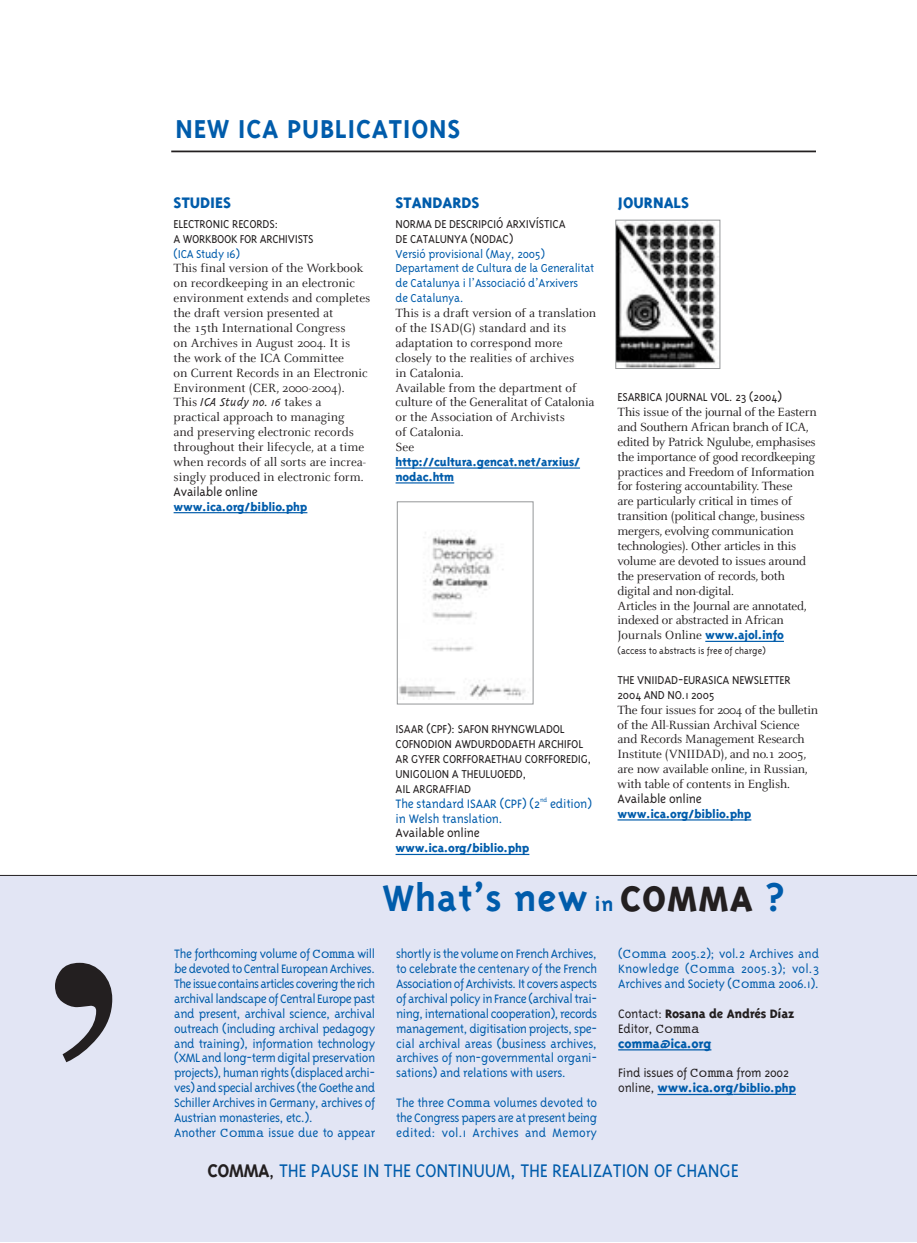
<style>
.page{position:relative;width:917px;height:1243px;background:#fff}
.page>*{position:absolute;margin:0;border:0;box-sizing:border-box;transform-origin:0 0}
.t1{font:407.05px "Times";color:#231f20}
.t2{font:700 42px "Triplex";letter-spacing:.025em;color:#005cab}
.t3{font:700 29.75px "Triplex";letter-spacing:.025em;color:#005cab}
.t4{font:300 21px "Triplex";letter-spacing:-.015em;color:#005cab}
.t5{font:800 17.5px "Triplex";color:#005cab}
.t6{font:300 14px/14.7px "Triplex";letter-spacing:-.03em;color:#005cab;text-align:justify}
.t7{font:300 14px/14.7px "Triplex";letter-spacing:-.015em;color:#231f20}
.t8{font:800 14px/14.7px "Triplex";letter-spacing:-.015em;color:#231f20}
.t9{font:13.3px/14.7px "Celeste";letter-spacing:-.015em;color:#231f20}
.t10{font:300 13.3px/14.7px "Triplex";letter-spacing:-.015em;color:#231f20}
.t11{font:300 13.3px/14.7px "Triplex";letter-spacing:-.015em;color:#005cab}
.t12{font:800 13.3px/15px "Triplex";letter-spacing:-.015em;color:#005cab}
.t13{font:italic 300 13.3px "Triplex";color:#231f20}
.t14{font:300 10.5px "Triplex";letter-spacing:-.005em;color:#231f20}
.s1{font-family:"Celeste";font-weight:400;font-style:normal}
.s2{font-size:14px}
.s3{font-family:"Triplex";font-weight:800;color:#005cab}
.s4{font-size:22.4px}
.s5{font-weight:800;font-size:40.6px;color:#231f20}
.s6{font-size:40.6px}
.s7{font-family:"Courier";font-weight:400}
.s8{font-weight:300}
.s9{color:#005cab}
.s10{font-weight:800;color:#005cab}
.s11{font-weight:800;font-size:13.3px;color:#005cab}
.s12{font-weight:700;color:#231f20}
.s13{color:#231f20}
</style>
<div class="page">
<hr style="left:174px;top:512px;width:133px;height:1px;background:#005cab">
<hr style="left:396px;top:467px;width:184px;height:1px;background:#005cab">
<hr style="left:396px;top:482px;width:58px;height:1px;background:#005cab">
<hr style="left:396px;top:854px;width:133px;height:1px;background:#005cab">
<hr style="left:705px;top:641px;width:79px;height:1px;background:#005cab">
<hr style="left:618px;top:819px;width:133px;height:1px;background:#005cab">
<img style="left:618px;top:222px;width:100px;height:145px">
<div style="left:616px;top:220px;width:104px;height:149px;border:1px solid #949698"></div>
<hr style="left:171px;top:150px;width:645px;height:2px;background:#231f20">
<div style="left:0;top:875px;width:917px;height:367px;background:#e2e5f4"></div>
<hr style="left:618px;top:1049px;width:93px;height:1px;background:#005cab">
<hr style="left:657px;top:1093px;width:76px;height:2px;background:#005cab">
<hr style="left:733px;top:1093px;width:63px;height:2px;background:#005cab">
<img style="left:399px;top:532px;width:127px;height:167px">
<div style="left:397px;top:501px;width:137px;height:203px;border:1px solid #949698"></div>
<h1 class="t1" style="left:17px;top:932px;width:137px">’</h1>
<h3 class="t3" style="left:176px;top:117px;width:287px">NEW ICA PUBLICATIONS</h3>
<h3 class="t5" style="left:174px;top:195px;width:59px">STUDIES</h3>
<p class="t10" style="left:174px;top:217px;width:142px">ELECTRONIC RECORDS:<br>A WORKBOOK FOR ARCHIVISTS</p>
<p class="t11" style="left:174px;top:247px;width:68px">(ICA Study 16)</p>
<p class="t9" style="left:174px;top:262px;width:198px">This final version of the Workbook on recordkeeping in an electronic environment extends and completes the draft version presented at<br>the 15th International Congress<br>on Archives in August 2004. It is the work of the ICA Committee<br>on Current Records in an Electronic<br>Environment (CER, 2000-2004).</p>
<p class="t13" style="left:174px;top:397px;width:149px"><span class="s1">This</span> ICA Study no. 16 <span class="s1">takes a</span></p>
<p class="t9" style="left:174px;top:411px;width:194px">practical approach to managing and preserving electronic records throughout their lifecycle, at a time when records of all sorts are increa&shy;singly produced in electronic form.</p>
<p class="t7" style="left:174px;top:485px;width:86px">Available online</p>
<p class="t12" style="left:174px;top:500px;width:135px">www.ica.org/biblio.php</p>
<h3 class="t5" style="left:396px;top:195px;width:85px">STANDARDS</h3>
<p class="t10" style="left:396px;top:217px;width:172px">NORMA DE DESCRIPCIÓ ARXIVÍSTICA<br>DE CATALUNYA (NODAC)</p>
<p class="t11" style="left:396px;top:247px;width:200px">Versió provisional (May, 2005)<br>Departament de Cultura de la Generalitat de Catalunya i l’Associació d’Arxivers<br>de Catalunya.</p>
<p class="t9" style="left:396px;top:307px;width:202px">This is a draft version of a translation of the ISAD(G) standard and its adaptation to correspond more closely to the realities of archives<br>in Catalonia.<br>Available from the department of culture of the Generalitat of Catalonia or the Association of Archivists<br>of Catalonia.<br>See</p>
<p class="t12" style="left:396px;top:455px;width:186px">http://cultura.gencat.net/arxius/ nodac.htm</p>
<p class="t10" style="left:396px;top:722px;width:197px">ISAAR (CPF): SAFON RHYNGWLADOL<br>COFNODION AWDURDODAETH ARCHIFOL<br>AR GYFER CORFFORAETHAU CORFFOREDIG,<br>UNIGOLION A THEULUOEDD,<br>AIL ARGRAFFIAD</p>
<p class="t6" style="left:396px;top:797px;width:198px">The standard ISAAR (CPF) (2<sup>nd</sup> edition) in Welsh translation.</p>
<p class="t7" style="left:396px;top:826px;width:86px">Available online</p>
<p class="t12" style="left:396px;top:841px;width:135px">www.ica.org/biblio.php</p>
<h3 class="t5" style="left:618px;top:195px;width:73px">JOURNALS</h3>
<p class="t10" style="left:618px;top:390px;width:166px">ESARBICA JOURNAL VOL. 23 (2004<span class="s2">)</span></p>
<p class="t9" style="left:618px;top:406px;width:201px">This issue of the journal of the Eastern and Southern African branch of ICA, edited by Patrick Ngulube, emphasises the importance of good recordkeeping practices and Freedom of Information for fostering accountability. These<br>are particularly critical in times of transition (political change, business mergers, evolving communication technologies). Other articles in this volume are devoted to issues around the preservation of records, both digital and non-digital.<br>Articles in the Journal are annotated, indexed or abstracted in African Journals Online <span class="s3">www.ajol.info</span></p>
<p class="t14" style="left:618px;top:646px;width:150px">(access to abstracts is free of charge)</p>
<p class="t10" style="left:618px;top:673px;width:175px">THE VNIIDAD-EURASICA NEWSLETTER<br>2004 AND NO.1 2005</p>
<p class="t9" style="left:618px;top:703px;width:202px">The four issues for 2004 of the bulletin of the All-Russian Archival Science and Records Management Research Institute (VNIIDAD), and no.1 2005, are now available online, in Russian, with table of contents in English.</p>
<p class="t7" style="left:618px;top:792px;width:86px">Available online</p>
<p class="t12" style="left:618px;top:807px;width:135px">www.ica.org/biblio.php</p>
<h2 class="t2" style="left:383px;top:881px;width:403px">What’s new <span class="s4">in</span> <span class="s5">COMMA</span> <span class="s6">?</span></h2>
<p class="t6" style="left:174px;top:947px;width:202px;text-align:left">The forthcoming volume of <span class="s7">Comma</span> will be devoted to Central European Archives.<br>The issue contains articles covering the rich archival landscape of Central Europe past and present, archival science, archival outreach (including archival pedagogy and training), information technology (XML and long-term digital preservation projects), human rights (displaced archi&shy;ves) and special archives (the Goethe and Schiller Archives in Germany, archives of Austrian monasteries, etc.).<br>Another <span class="s7">Comma</span> issue due to appear</p>
<p class="t6" style="left:396px;top:947px;width:202px">shortly is the volume on French Archives, to celebrate the centenary of the French Association of Archivists. It covers aspects of archival policy in France (archival trai&shy;ning, international cooperation), records management, digitisation projects, spe&shy;cial archival areas (business archives, archives of non-governmental organi&shy;sations) and relations with users.</p>
<p class="t6" style="left:396px;top:1096px;width:202px">The three <span class="s7">Comma</span> volumes devoted to the Congress papers are at present being edited: vol.1 Archives and Memory</p>
<p class="t6" style="left:618px;top:947px;width:202px">(<span class="s7">Comma</span> 2005.2); vol.2 Archives and Knowledge (<span class="s7">Comma</span> 2005.3); vol.3<br>Archives and Society (<span class="s7">Comma</span> 2006.1).</p>
<p class="t8" style="left:618px;top:1007px;width:178px"><span class="s8">Contact:</span> Rosana de Andrés Díaz<br><span class="s8">Editor,</span> <span class="s7">Comma </span><span class="s9">comma@ica.org</span></p>
<p class="t7" style="left:618px;top:1066px;width:179px">Find issues of <span class="s7">Comma</span> from 2002 online, <span class="s10">www.ica.org</span><span class="s11">/biblio.php</span></p>
<h3 class="t4" style="left:207px;top:1161px;width:533px"><span class="s12">COMMA</span><span class="s13">,</span> THE PAUSE IN THE CONTINUUM, THE REALIZATION OF CHANGE</h3>
</div>
